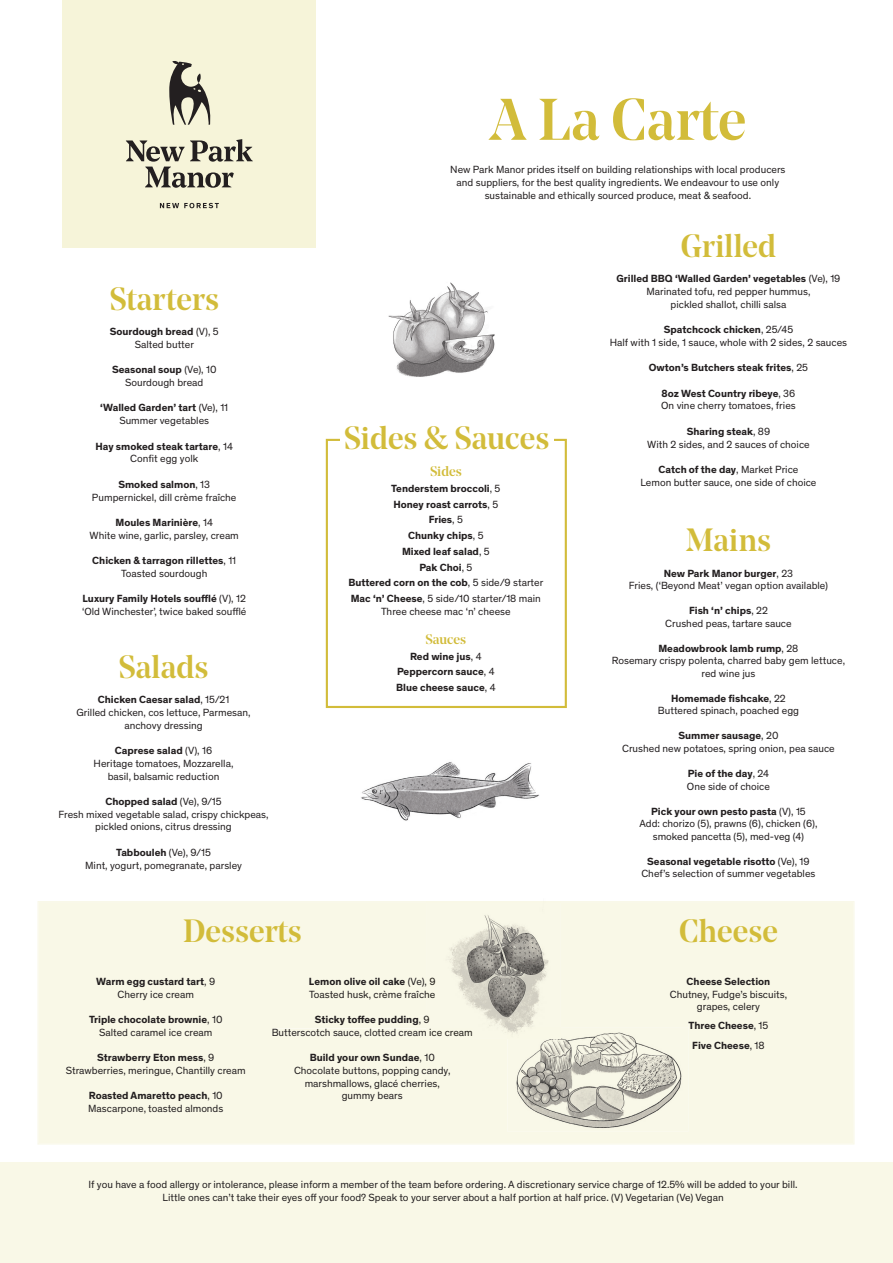
<style>
.page{position:relative;width:893px;height:1263px;background:#fff}
.page>*{position:absolute;margin:0;border:0;box-sizing:border-box;transform-origin:0 0}
.t1{font:500 58.35px "Noe Display";color:#d2bc3a}
.t2{font:500 32.1px "Noe Display";color:#d2bc3a}
.t3{font:500 13.8px "Noe Display";color:#d2bc3a}
.t4{font:10.65px/12.8px "Theinhardt";color:#231f20;text-align:center}
.t5{font:700 10.65px/15.8px "Theinhardt";color:#231f20;text-align:center}
.s1{font-weight:700}
.s2{font-weight:400}
.s3{color:#201d19}
</style>
<div class="page">
<div style="left:38px;top:901px;width:816px;height:244px;background:#f9f8e7"></div>
<div style="left:63px;top:0;width:253px;height:248px;background:#f6f4d9"></div>
<div style="left:0;top:1162px;width:893px;height:100px;background:#f9f8e7"></div>
<img style="left:426px;top:902px;width:134px;height:136px">
<img style="left:426px;top:901px;width:134px;height:1px">
<svg style="left:426px;top:978px;width:9px;height:21px"></svg>
<svg style="left:426px;top:1016px;width:3px;height:9px"></svg>
<img style="left:426px;top:1029px;width:46px;height:8px">
<svg style="left:160px;top:203px;width:59px;height:5px"></svg>
<svg style="left:126px;top:139px;width:127px;height:49px"></svg>
<svg style="left:169px;top:61px;width:42px;height:64px"></svg>
<div style="left:326px;top:439px;width:241px;height:269px;border:2px solid #d2bc3a"></div>
<div style="left:340px;top:425px;width:213px;height:34px;background:#fff"></div>
<img style="left:361px;top:762px;width:178px;height:59px">
<img style="left:388px;top:282px;width:107px;height:95px">
<img style="left:507px;top:1027px;width:181px;height:105px">
<img style="left:507px;top:1027px;width:53px;height:11px">
<h1 class="t1" style="left:489px;top:96px;width:258px">A La Carte</h1>
<h2 class="t2" style="left:109px;top:286px;width:111px">Starters</h2>
<p class="t4" style="left:110px;top:326px;width:110px"><span class="s1">Sourdough bread</span> (V), 5<br>Salted butter</p>
<p class="t4" style="left:112px;top:364px;width:106px"><span class="s1">Seasonal soup</span> (Ve), 10<br>Sourdough bread</p>
<p class="t4" style="left:100px;top:402px;width:129px"><span class="s1">‘Walled Garden’ tart</span> (Ve), 11<br>Summer vegetables</p>
<p class="t5" style="left:96px;top:440px;width:139px;line-height:12.8px">Hay smoked steak tartare<span class="s2">, 14<br>Confit egg yolk</span></p>
<p class="t4" style="left:92px;top:478px;width:146px"><span class="s1">Smoked salmon</span>, 13<br>Pumpernickel, dill crème fraîche</p>
<p class="t4" style="left:90px;top:517px;width:151px"><span class="s1">Moules Marinière</span>, 14<br>White wine, garlic, parsley, cream</p>
<p class="t5" style="left:92px;top:555px;width:145px;line-height:12.8px">Chicken &amp; tarragon rillettes<span class="s2">, 11<br>Toasted sourdough</span></p>
<p class="t4" style="left:82px;top:593px;width:166px;text-align:left"><span class="s1">Luxury Family Hotels soufflé</span> (V), 12 ‘Old Winchester’, twice baked soufflé</p>
<h2 class="t2" style="left:119px;top:654px;width:91px">Salads</h2>
<p class="t4" style="left:76px;top:694px;width:176px"><span class="s1">Chicken Caesar salad</span>, 15/21<br>Grilled chicken, cos lettuce, Parmesan, anchovy dressing</p>
<p class="t4" style="left:94px;top:745px;width:141px"><span class="s1">Caprese salad</span> (V), 16<br>Heritage tomatoes, Mozzarella, basil, balsamic reduction</p>
<p class="t4" style="left:59px;top:796px;width:211px"><span class="s1">Chopped salad</span> (Ve), 9/15<br>Fresh mixed vegetable salad, crispy chickpeas, pickled onions, citrus dressing</p>
<p class="t4" style="left:85px;top:847px;width:158px"><span class="s1">Tabbouleh</span> (Ve), 9/15<br>Mint, yogurt, pomegranate, parsley</p>
<p class="t4" style="left:450px;top:164px;width:337px">New Park Manor prides itself on building relationships with local producers and suppliers, for the best quality ingredients. We endeavour to use only sustainable and ethically sourced produce, meat &amp; seafood.</p>
<h2 class="t2" style="left:344px;top:425px;width:207px">Sides &amp; Sauces</h2>
<p class="t3" style="left:430px;top:466px;width:33px">Sides</p>
<p class="t5" style="left:348px;top:481px;width:196px">Tenderstem broccoli<span class="s2">, 5<br></span>Honey roast carrots<span class="s2">, 5<br></span>Fries<span class="s2">, 5<br></span>Chunky chips<span class="s2">, 5<br></span>Mixed leaf salad<span class="s2">, 5<br></span>Pak Choi<span class="s2">, 5<br></span>Buttered corn on the cob<span class="s2">, 5 side/9 starter<br></span>Mac ‘n’ Cheese<span class="s2">, 5 side/10 starter/18 main</span></p>
<p class="t4" style="left:381px;top:605px;width:131px">Three cheese mac ‘n’ cheese</p>
<p class="t3" style="left:425px;top:634px;width:42px">Sauces</p>
<p class="t5" style="left:396px;top:649px;width:101px">Red wine jus<span class="s2">, 4<br></span>Peppercorn sauce<span class="s2">, 4<br></span>Blue cheese sauce<span class="s2">, 4</span></p>
<h2 class="t2" style="left:681px;top:233px;width:97px">Grilled</h2>
<p class="t4" style="left:616px;top:273px;width:225px"><span class="s1">Grilled BBQ ‘Walled Garden’ vegetables</span> (Ve), 19<br>Marinated tofu, red pepper hummus,<br>pickled shallot, chilli salsa</p>
<p class="t4" style="left:610px;top:324px;width:239px"><span class="s1">Spatchcock chicken</span>, 25/45<br>Half with 1 side, 1 sauce, whole with 2 sides, 2 sauces</p>
<p class="t5" style="left:649px;top:361px;width:161px">Owton’s Butchers steak frites<span class="s2">, 25</span></p>
<p class="t4" style="left:661px;top:387px;width:136px;text-align:left"><span class="s1">8oz West Country ribeye</span>, 36<br>On vine cherry tomatoes, fries</p>
<p class="t4" style="left:647px;top:426px;width:164px"><span class="s1">Sharing steak</span>, 89<br>With 2 sides, and 2 sauces of choice</p>
<p class="t4" style="left:640px;top:464px;width:178px"><span class="s1">Catch of the day</span>, Market Price<br>Lemon butter sauce, one side of choice</p>
<h2 class="t2" style="left:686px;top:527px;width:87px">Mains</h2>
<p class="t4" style="left:629px;top:568px;width:201px"><span class="s1">New Park Manor burger</span>, 23<br>Fries, (‘Beyond Meat’ vegan option available)</p>
<p class="t4" style="left:665px;top:605px;width:128px"><span class="s1">Fish ‘n’ chips</span>, 22<br>Crushed peas, tartare sauce</p>
<p class="t4" style="left:612px;top:643px;width:235px"><span class="s1">Meadowbrook lamb rump</span>, 28<br>Rosemary crispy polenta, charred baby gem lettuce, red wine jus</p>
<p class="t4" style="left:658px;top:693px;width:143px"><span class="s1">Homemade fishcake</span>, 22<br>Buttered spinach, poached egg</p>
<p class="t4" style="left:622px;top:730px;width:214px"><span class="s1">Summer sausage</span>, 20<br>Crushed new potatoes, spring onion, pea sauce</p>
<p class="t4" style="left:687px;top:768px;width:85px;text-align:left"><span class="s1">Pie of the day</span>, 24<br>One side of choice</p>
<p class="t4" style="left:639px;top:806px;width:180px"><span class="s1">Pick your own pesto pasta</span> (V), 15<br>Add: chorizo (5), prawns (6), chicken (6), smoked pancetta (5), med-veg (4)</p>
<p class="t4" style="left:641px;top:855px;width:176px"><span class="s1">Seasonal vegetable risotto</span> (Ve), 19<br>Chef’s selection of summer vegetables</p>
<h2 class="t2" style="left:183px;top:918px;width:120px">Desserts</h2>
<p class="t5" style="left:96px;top:976px;width:121px;line-height:12.8px">Warm egg custard tart<span class="s2">, 9<br>Cherry ice cream</span></p>
<p class="t4" style="left:89px;top:1014px;width:135px"><span class="s1">Triple chocolate brownie</span>, 10<br>Salted caramel ice cream</p>
<p class="t4" style="left:66px;top:1052px;width:181px"><span class="s1">Strawberry Eton mess</span>, 9<br>Strawberries, meringue, Chantilly cream</p>
<p class="t4" style="left:88px;top:1090px;width:137px;text-align:left"><span class="s1">Roasted Amaretto peach</span>, 10<br>Mascarpone, toasted almonds</p>
<p class="t4" style="left:309px;top:976px;width:128px;text-align:left"><span class="s1">Lemon olive oil cake</span> (Ve)<span class="s3">, 9<br></span>Toasted husk, crème fraîc<span class="s3">he</span></p>
<p class="t4" style="left:272px;top:1014px;width:203px"><span class="s1">Sticky toffee pudding</span>, <span class="s3">9<br></span>Butterscotch sauce, clotted cream <span class="s3">ice cream</span></p>
<p class="t4" style="left:294px;top:1052px;width:158px"><span class="s1">Build your own Sundae</span>, 10<br>Chocolate buttons, popping candy, marshmallows, glacé cherries, gummy bears</p>
<h2 class="t2" style="left:679px;top:918px;width:100px">Cheese</h2>
<p class="t5" style="left:687px;top:974px;width:85px">Cheese Selection</p>
<p class="t4" style="left:670px;top:988px;width:119px">Chutney, Fudge’s biscuits, grapes, celery</p>
<p class="t5" style="left:688px;top:1017px;width:81px;line-height:19px">Three Cheese<span class="s2">, 15<br></span>Five Cheese<span class="s2">, 18</span></p>
<p class="t4" style="left:89px;top:1179px;width:710px">If you have a food allergy or intolerance, please inform a member of the team before ordering. A discretionary service charge of 12.5% will be added to your bill.<br>Little ones can’t take their eyes off your food? Speak to your server about a half portion at half price. (V) Vegetarian (Ve) Vegan</p>
</div>
